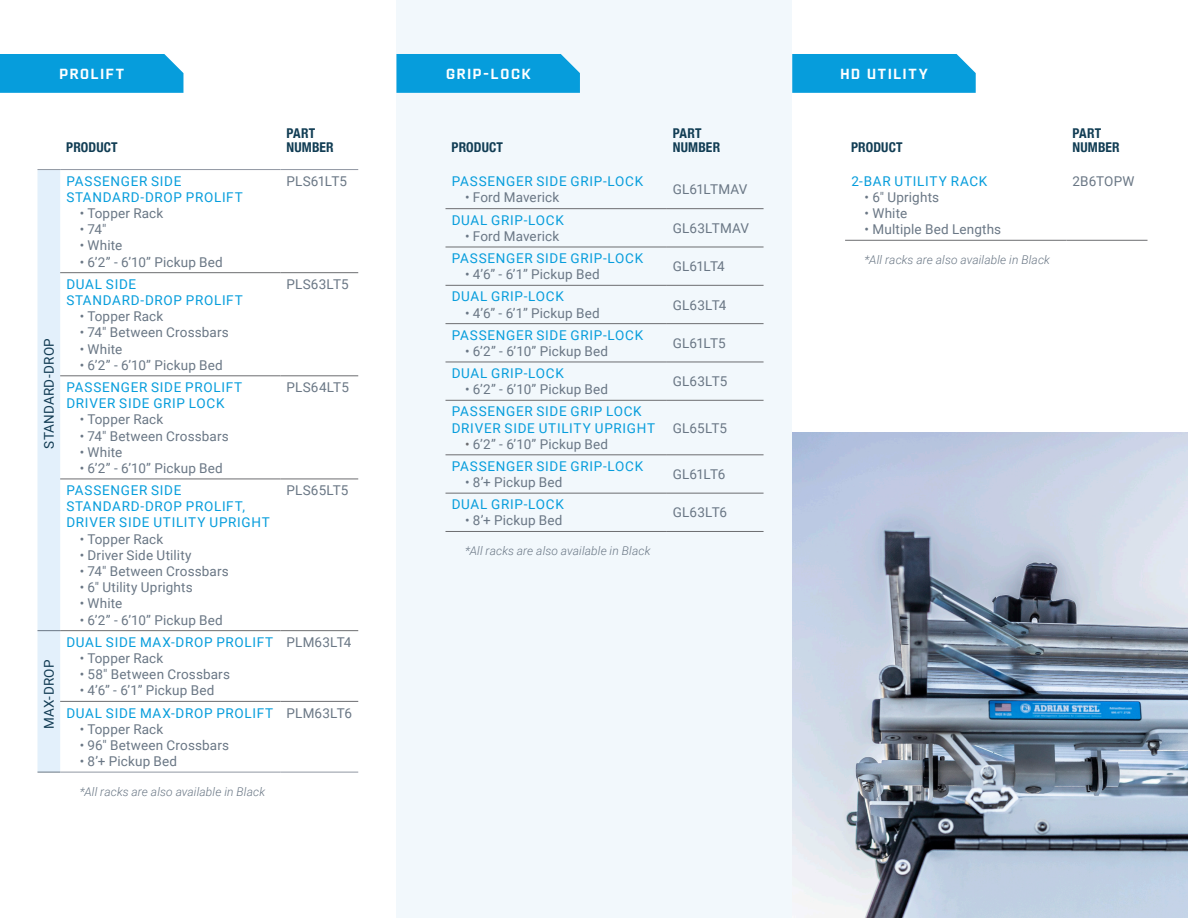
<style>
.page{position:relative;width:1188px;height:918px;background:#fff}
.page>*{position:absolute;margin:0;border:0;box-sizing:border-box;transform-origin:0 0}
.t1{font:300 14.7px "CWM";letter-spacing:.12em;color:#fff}
.t2{font:13.5px "Roboto";letter-spacing:.01em;color:#6a7785}
.t3{font:13.5px/16.2px "Roboto";letter-spacing:.05em;color:#069ddc}
.t4{font:700 condensed 13.5px/13.5px "Helvetica Neue";letter-spacing:.015em;color:#113d54}
.t5{font:13.5px "Roboto";letter-spacing:.015em;color:#133d55}
.t6{font:13.5px "Roboto";letter-spacing:-.02em;color:#6a7785}
.t7{font:13.5px "Roboto";letter-spacing:-.045em;color:#6a7785}
.t8{font:13.5px "Roboto";letter-spacing:-.025em;color:#6a7785}
.t9{font:13.5px "Roboto";letter-spacing:-.03em;color:#6a7785}
.t10{font:italic 300 12px "Roboto";letter-spacing:.01em;color:#6a7785}
.s1{color:#6c6d70}
</style>
<div class="page">
<img style="left:792px;top:432px;width:396px;height:486px">
<div style="left:396px;top:0;width:396px;height:918px;background:#f2f8fc"></div>
<hr style="left:60px;top:272px;width:221px;height:1px;background:#6c6d70">
<hr style="left:280px;top:272px;width:78px;height:1px;background:#6c6d70">
<hr style="left:60px;top:376px;width:221px;height:1px;background:#6c6d70">
<hr style="left:280px;top:376px;width:78px;height:1px;background:#6c6d70">
<hr style="left:60px;top:479px;width:221px;height:1px;background:#6c6d70">
<hr style="left:280px;top:479px;width:78px;height:1px;background:#6c6d70">
<hr style="left:60px;top:701px;width:221px;height:1px;background:#6c6d70">
<hr style="left:280px;top:701px;width:78px;height:1px;background:#6c6d70">
<hr style="left:60px;top:630px;width:221px;height:1px;background:#6c6d70">
<hr style="left:280px;top:630px;width:78px;height:1px;background:#6c6d70">
<hr style="left:60px;top:169px;width:221px;height:1px;background:#9097a2">
<hr style="left:280px;top:169px;width:78px;height:1px;background:#9097a2">
<div style="left:38px;top:169px;width:22px;height:604px;background:#e3f0fb"></div>
<hr style="left:60px;top:772px;width:221px;height:1px;background:#9097a2">
<hr style="left:280px;top:772px;width:78px;height:1px;background:#9097a2">
<hr style="left:446px;top:208px;width:221px;height:1px;background:#6c6d70">
<hr style="left:667px;top:208px;width:97px;height:1px;background:#6c6d70">
<hr style="left:446px;top:247px;width:221px;height:1px;background:#6c6d70">
<hr style="left:667px;top:247px;width:97px;height:1px;background:#6c6d70">
<hr style="left:446px;top:285px;width:221px;height:1px;background:#6c6d70">
<hr style="left:667px;top:285px;width:97px;height:1px;background:#6c6d70">
<hr style="left:446px;top:323px;width:221px;height:1px;background:#6c6d70">
<hr style="left:667px;top:323px;width:97px;height:1px;background:#6c6d70">
<hr style="left:446px;top:362px;width:221px;height:1px;background:#6c6d70">
<hr style="left:667px;top:362px;width:97px;height:1px;background:#6c6d70">
<hr style="left:446px;top:400px;width:221px;height:1px;background:#6c6d70">
<hr style="left:667px;top:400px;width:97px;height:1px;background:#6c6d70">
<hr style="left:446px;top:455px;width:221px;height:1px;background:#6c6d70">
<hr style="left:667px;top:455px;width:97px;height:1px;background:#6c6d70">
<hr style="left:446px;top:493px;width:221px;height:1px;background:#6c6d70">
<hr style="left:667px;top:493px;width:97px;height:1px;background:#6c6d70">
<hr style="left:446px;top:531px;width:221px;height:1px;background:#6c6d70">
<hr style="left:667px;top:531px;width:97px;height:1px;background:#6c6d70">
<hr style="left:845px;top:240px;width:222px;height:1px;background:#6c6d70">
<hr style="left:1066px;top:240px;width:82px;height:1px;background:#6c6d70">
<div style="left:0;top:54px;width:183px;height:39px;background:#069ddc"></div>
<div style="left:396px;top:54px;width:184px;height:39px;background:#069ddc"></div>
<div style="left:792px;top:54px;width:184px;height:39px;background:#069ddc"></div>
<p class="t1" style="left:59px;top:65px;width:66px">PROLIFT</p>
<p class="t1" style="left:446px;top:65px;width:86px">GRIP-LOCK</p>
<p class="t1" style="left:840px;top:65px;width:89px">HD UTILITY</p>
<p class="t5" style="left:40px;top:449px;width:112px;rotate:-90deg">STANDARD-DROP</p>
<p class="t5" style="left:40px;top:729px;width:71px;rotate:-90deg">MAX-DROP</p>
<p class="t4" style="left:66px;top:140px;width:53px">PRODUCT</p>
<p class="t3" style="left:66px;top:172px;width:117px">PASSENGER SIDE</p>
<p class="t3" style="left:66px;top:188px;width:178px">STANDARD-DROP PROLIFT</p>
<p class="t2" style="left:80px;top:204px;width:85px">• Topper Rack</p>
<p class="t2" style="left:80px;top:220px;width:28px">• 74"</p>
<p class="t2" style="left:80px;top:236px;width:44px">• White</p>
<p class="t2" style="left:80px;top:252px;width:145px">• 6’2” - 6’10” Pickup Bed</p>
<p class="t3" style="left:66px;top:275px;width:178px">DUAL SIDE<br>STANDARD-DROP PROLIFT</p>
<p class="t2" style="left:80px;top:307px;width:85px">• Topper Rack</p>
<p class="t2" style="left:80px;top:323px;width:151px">• 74" Between Crossbars</p>
<p class="t2" style="left:80px;top:339px;width:44px">• White</p>
<p class="t2" style="left:80px;top:356px;width:145px">• 6’2” - 6’10” Pickup Bed</p>
<p class="t3" style="left:66px;top:379px;width:177px">PASSENGER SIDE PROLIFT</p>
<p class="t3" style="left:66px;top:395px;width:160px">DRIVER SIDE GRIP LOCK</p>
<p class="t2" style="left:80px;top:410px;width:85px">• Topper Rack</p>
<p class="t2" style="left:80px;top:426px;width:151px">• 74" Between Crossbars</p>
<p class="t2" style="left:80px;top:442px;width:44px">• White</p>
<p class="t2" style="left:80px;top:459px;width:145px">• 6’2” - 6’10” Pickup Bed</p>
<p class="t3" style="left:66px;top:482px;width:180px">PASSENGER SIDE<br>STANDARD-DROP PROLIFT,</p>
<p class="t3" style="left:66px;top:514px;width:205px">DRIVER SIDE UTILITY UPRIGHT</p>
<p class="t2" style="left:80px;top:529px;width:85px">• Topper Rack</p>
<p class="t2" style="left:80px;top:546px;width:113px">• Driver Side Utility</p>
<p class="t2" style="left:80px;top:562px;width:151px">• 74" Between Crossbars</p>
<p class="t2" style="left:80px;top:578px;width:115px">• 6" Utility Uprights</p>
<p class="t2" style="left:80px;top:594px;width:44px">• White</p>
<p class="t2" style="left:80px;top:610px;width:145px">• 6’2” - 6’10” Pickup Bed</p>
<p class="t3" style="left:66px;top:633px;width:208px">DUAL SIDE MAX-DROP PROLIFT</p>
<p class="t2" style="left:80px;top:649px;width:85px">• Topper Rack</p>
<p class="t2" style="left:80px;top:665px;width:152px">• 58" Between Crossbars</p>
<p class="t2" style="left:80px;top:681px;width:136px">• 4’6” - 6’1” Pickup Bed</p>
<p class="t3" style="left:66px;top:704px;width:208px">DUAL SIDE MAX-DROP PROLIFT</p>
<p class="t2" style="left:80px;top:719px;width:85px">• Topper Rack</p>
<p class="t2" style="left:80px;top:736px;width:151px">• 96" Between Crossbars</p>
<p class="t2" style="left:80px;top:752px;width:99px">• 8’+ Pickup Bed</p>
<p class="t10" style="left:80px;top:783px;width:187px">*All racks are also available in Black</p>
<p class="t4" style="left:286px;top:126px;width:49px">PART<br>NUMBER</p>
<p class="t2" style="left:286px;top:171px;width:62px">PLS61LT5</p>
<p class="t2" style="left:286px;top:275px;width:64px">PLS63LT5</p>
<p class="t2" style="left:286px;top:378px;width:64px">PLS64LT5</p>
<p class="t2" style="left:286px;top:481px;width:64px">PLS65LT5</p>
<p class="t2" style="left:286px;top:633px;width:67px">PLM63LT4</p>
<p class="t2" style="left:286px;top:703px;width:67px">PLM63LT6</p>
<p class="t4" style="left:452px;top:140px;width:53px">PRODUCT</p>
<p class="t3" style="left:452px;top:173px;width:193px">PASSENGER SIDE GRIP-LOCK</p>
<p class="t2" style="left:465px;top:188px;width:96px">• Ford Maverick</p>
<p class="t3" style="left:452px;top:211px;width:114px">DUAL GRIP-LOCK</p>
<p class="t2" style="left:465px;top:227px;width:96px">• Ford Maverick</p>
<p class="t3" style="left:452px;top:250px;width:193px">PASSENGER SIDE GRIP-LOCK</p>
<p class="t2" style="left:465px;top:265px;width:136px">• 4’6” - 6’1” Pickup Bed</p>
<p class="t3" style="left:452px;top:288px;width:114px">DUAL GRIP-LOCK</p>
<p class="t2" style="left:465px;top:303px;width:136px">• 4’6” - 6’1” Pickup Bed</p>
<p class="t3" style="left:452px;top:326px;width:193px">PASSENGER SIDE GRIP-LOCK</p>
<p class="t2" style="left:465px;top:342px;width:145px">• 6’2” - 6’10” Pickup Bed</p>
<p class="t3" style="left:452px;top:365px;width:114px">DUAL GRIP-LOCK</p>
<p class="t2" style="left:465px;top:380px;width:145px">• 6’2” - 6’10” Pickup Bed</p>
<p class="t3" style="left:452px;top:403px;width:192px">PASSENGER SIDE GRIP LOCK</p>
<p class="t3" style="left:452px;top:419px;width:205px">DRIVER SIDE UTILITY UPRIGHT</p>
<p class="t2" style="left:465px;top:435px;width:145px"><span class="s1">•</span> 6’2” - 6’10” Pickup Bed</p>
<p class="t3" style="left:452px;top:458px;width:193px">PASSENGER SIDE GRIP-LOCK</p>
<p class="t2" style="left:465px;top:473px;width:99px">• 8’+ Pickup Bed</p>
<p class="t3" style="left:452px;top:496px;width:114px">DUAL GRIP-LOCK</p>
<p class="t2" style="left:465px;top:511px;width:99px">• 8’+ Pickup Bed</p>
<p class="t10" style="left:465px;top:542px;width:187px">*All racks are also available in Black</p>
<p class="t4" style="left:673px;top:126px;width:49px">PART<br>NUMBER</p>
<p class="t6" style="left:673px;top:180px;width:76px">GL61LTMAV</p>
<p class="t2" style="left:673px;top:219px;width:78px">GL63LTMAV</p>
<p class="t7" style="left:673px;top:257px;width:53px">GL61LT4</p>
<p class="t2" style="left:673px;top:295px;width:55px">GL63LT4</p>
<p class="t8" style="left:673px;top:334px;width:54px">GL61LT5</p>
<p class="t2" style="left:673px;top:372px;width:56px">GL63LT5</p>
<p class="t2" style="left:673px;top:418px;width:56px">GL65LT5</p>
<p class="t9" style="left:673px;top:465px;width:54px">GL61LT6</p>
<p class="t2" style="left:673px;top:503px;width:56px">GL63LT6</p>
<p class="t4" style="left:851px;top:140px;width:53px">PRODUCT</p>
<p class="t3" style="left:851px;top:172px;width:138px">2-BAR UTILITY RACK</p>
<p class="t2" style="left:865px;top:188px;width:76px">• 6" Uprights</p>
<p class="t2" style="left:865px;top:204px;width:44px">• White</p>
<p class="t2" style="left:865px;top:220px;width:138px">• Multiple Bed Lengths</p>
<p class="t10" style="left:865px;top:252px;width:187px">*All racks are also available in Black</p>
<p class="t4" style="left:1072px;top:126px;width:49px">PART<br>NUMBER</p>
<p class="t2" style="left:1072px;top:171px;width:63px">2B6TOPW</p>
</div>
